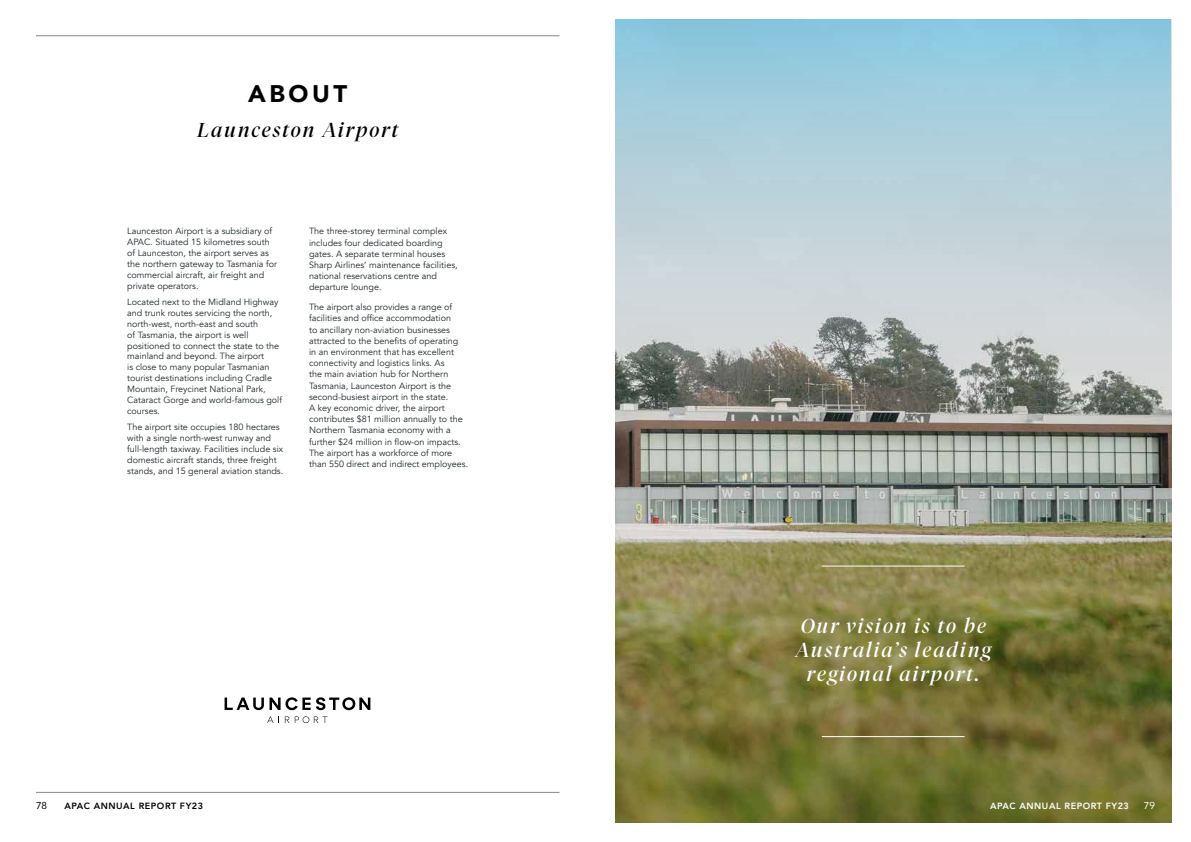
<style>
.page{position:relative;width:1191px;height:842px;background:#fff}
.page>*{position:absolute;margin:0;border:0;box-sizing:border-box;transform-origin:0 0}
.t1{font:900 24px "Avenir";letter-spacing:.15em;color:#000}
.t2{font:italic 20px/24px "Tiempos Fine";letter-spacing:.1em;color:#fff;text-align:center}
.t3{font:italic 20px "Tiempos Fine";letter-spacing:.1em;color:#000}
.t4{font:10px "Avenir";color:#000}
.t5{font:10px "Avenir";color:#fff}
.t6{font:9px/10.9px "Avenir";color:#20282b}
.t7{font:800 9px "Avenir";letter-spacing:.06em;color:#000}
.t8{font:800 9px "Avenir";letter-spacing:.06em;color:#fff}
</style>
<div class="page">
<hr style="left:36px;top:792px;width:523px;height:1px;background:#84888b">
<hr style="left:36px;top:36px;width:523px;height:1px;background:#84888b">
<img style="left:615px;top:436px;width:556px;height:386px">
<svg style="left:615px;top:20px;width:556px;height:416px;background:#aac0c6"></svg>
<svg style="left:224px;top:697px;width:146px;height:13px"></svg>
<svg style="left:267px;top:716px;width:12px;height:7px"></svg>
<svg style="left:285px;top:716px;width:4px;height:7px"></svg>
<svg style="left:295px;top:716px;width:32px;height:7px"></svg>
<hr style="left:822px;top:566px;width:142px;height:1px;background:#fff">
<hr style="left:822px;top:736px;width:142px;height:1px;background:#fff">
<h1 class="t1" style="left:248px;top:73px;width:101px">ABOUT</h1>
<h2 class="t3" style="left:197px;top:118px;width:202px">Launceston Airport</h2>
<p class="t6" style="left:127px;top:226px;width:151px">Launceston Airport is a subsidiary of APAC. Situated 15 kilometres south of Launceston, the airport serves as the northern gateway to Tasmania for commercial aircraft, air freight and private operators.</p>
<p class="t6" style="left:127px;top:297px;width:156px">Located next to the Midland Highway and trunk routes servicing the north, north-west, north-east and south<br>of Tasmania, the airport is well positioned to connect the state to the mainland and beyond. The airport<br>is close to many popular Tasmanian tourist destinations including Cradle Mountain, Freycinet National Park, Cataract Gorge and world-famous golf courses.</p>
<p class="t6" style="left:127px;top:422px;width:158px">The airport site occupies 180 hectares with a single north-west runway and full-length taxiway. Facilities include six domestic aircraft stands, three freight stands, and 15 general aviation stands.</p>
<p class="t6" style="left:309px;top:226px;width:150px;line-height:11.2px">The three-storey terminal complex includes four dedicated boarding gates. A separate terminal houses Sharp Airlines’ maintenance facilities, national reservations centre and departure lounge.</p>
<p class="t6" style="left:309px;top:302px;width:161px;line-height:11.2px">The airport also provides a range of facilities and office accommodation<br>to ancillary non-aviation businesses attracted to the benefits of operating<br>in an environment that has excellent connectivity and logistics links. As<br>the main aviation hub for Northern Tasmania, Launceston Airport is the second-busiest airport in the state.<br>A key economic driver, the airport contributes $81 million annually to the Northern Tasmania economy with a further $24 million in flow-on impacts.<br>The airport has a workforce of more than 550 direct and indirect employees.</p>
<p class="t4" style="left:36px;top:798px;width:13px">78</p>
<p class="t7" style="left:64px;top:799px;width:140px">APAC ANNUAL REPORT FY23</p>
<h2 class="t2" style="left:795px;top:613px;width:197px">Our vision is to be<br>Australia’s leading regional airport.</h2>
<p class="t8" style="left:990px;top:799px;width:140px">APAC ANNUAL REPORT FY23</p>
<p class="t5" style="left:1143px;top:798px;width:13px">79</p>
</div>
